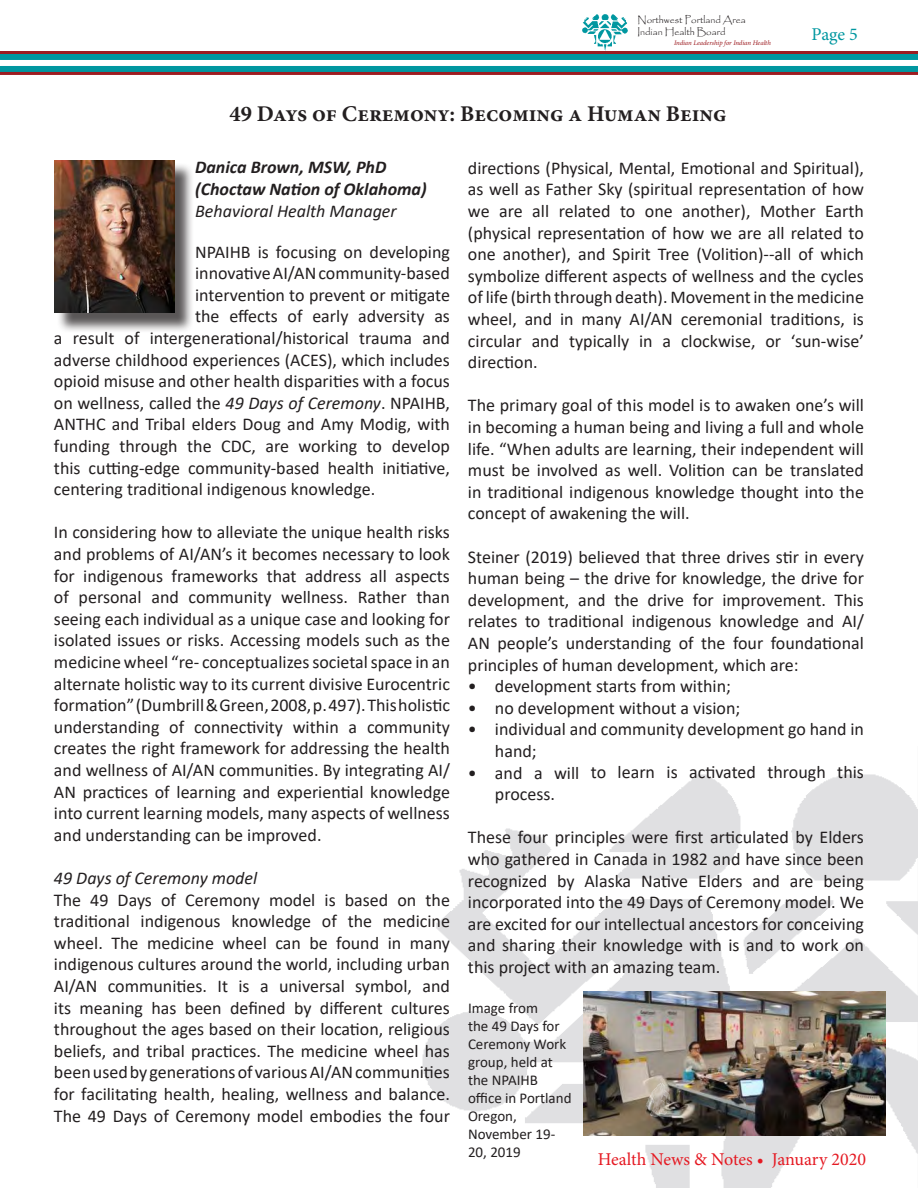
<style>
.page{position:relative;width:918px;height:1188px;background:#fff}
.page>*{position:absolute;margin:0;border:0;box-sizing:border-box;transform-origin:0 0}
.t1{font:700 22.5px "Minion Pro";color:#231f20}
.t2{font:18px/21.6px "Calibri";color:#231f20;text-align:justify}
.t3{font:italic 18px "Calibri";color:#231f20}
.t4{font:italic 700 18px/21.6px "Calibri";color:#231f20}
.t5{font:18px "Minion Pro";color:#e51a23}
.t6{font:18px "Minion Pro";color:#0097a0}
.t7{font:15px/18px "Calibri";color:#231f20}
.t8{font:9.75px/11.7px "Papyrus";color:#231f20}
.t9{font:italic 6.9px "Minion Pro";letter-spacing:-.01em;color:#9d1c21}
.s1{font-style:italic}
</style>
<div class="page">
<img style="left:422px;top:774px;width:496px;height:414px">
<div style="left:0;top:53px;width:918px;height:19px;background:#0097a0"></div>
<hr style="left:0;top:72px;width:918px;height:3px;background:#9d1c21">
<hr style="left:0;top:51px;width:918px;height:3px;background:#9d1c21">
<img style="left:582px;top:14px;width:46px;height:37px">
<div style="left:0;top:60px;width:918px;height:6px;background:#fff"></div>
<div style="left:57px;top:163px;width:138px;height:170px;background:#231f20;opacity:.75"></div>
<img style="left:54px;top:160px;width:120px;height:153px">
<img style="left:583px;top:991px;width:302px;height:144px">
<img style="left:647px;top:1084px;width:22px;height:32px">
<p class="t8" style="left:638px;top:14px;width:110px">Northwest Portland Area<br>Indian Health Board</p>
<p class="t9" style="left:674px;top:38px;width:98px">Indian Leadership for Indian Health</p>
<p class="t6" style="left:812px;top:22px;width:48px">Page 5</p>
<p class="t1" style="left:229px;top:98px;width:499px">49 Days of Ceremony: Becoming a Human Being</p>
<p class="t4" style="left:195px;top:156px;width:233px">Danica Brown, MSW, PhD (Choctaw Nation of Oklahoma)</p>
<p class="t3" style="left:195px;top:198px;width:203px">Behavioral Health Manager</p>
<p class="t2" style="left:468px;top:156px;width:398px">directions (Physical, Mental, Emotional and Spiritual), as well as Father Sky (spiritual representation of how we are all related to one another), Mother Earth (physical representation of how we are all related to one another), and Spirit Tree (Volition)--all of which symbolize different aspects of wellness and the cycles of life (birth through death). Movement in the medicine wheel, and in many AI/AN ceremonial traditions, is circular and typically in a clockwise, or ‘sun-wise’ direction.</p>
<p class="t2" style="left:468px;top:394px;width:398px">The primary goal of this model is to awaken one’s will in becoming a human being and living a full and whole life. “When adults are learning, their independent will must be involved as well. Volition can be translated in traditional indigenous knowledge thought into the concept of awakening the will.</p>
<p class="t2" style="left:468px;top:545px;width:398px">Steiner (2019) believed that three drives stir in every human being – the drive for knowledge, the drive for development, and the drive for improvement. This relates to traditional indigenous knowledge and AI/ AN people’s understanding of the four foundational principles of human development, which are:</p>
<p class="t2" style="left:468px;top:675px;width:265px">• development starts from within;</p>
<p class="t2" style="left:468px;top:696px;width:274px">• no development without a vision;</p>
<p class="t2" style="left:495px;top:718px;width:370px;text-indent:-27px">• individual and community development go hand in hand;</p>
<p class="t2" style="left:495px;top:761px;width:370px;text-indent:-27px">• and a will to learn is activated through this process.</p>
<p class="t2" style="left:468px;top:826px;width:398px">These four principles were first articulated by Elders who gathered in Canada in 1982 and have since been recognized by Alaska Native Elders and are being incorporated into the 49 Days of Ceremony model. We are excited for our intellectual ancestors for conceiving and sharing their knowledge with is and to work on this project with an amazing team.</p>
<p class="t7" style="left:468px;top:998px;width:105px">Image from<br>the 49 Days for<br>Ceremony Work group, held at the NPAIHB office in Portland<br>Oregon,<br>November 19-<br>20, 2019</p>
<p class="t2" style="left:195px;top:240px;width:256px">NPAIHB is focusing on developing</p>
<p class="t2" style="left:195px;top:262px;width:256px">innovative AI/AN community-based</p>
<p class="t2" style="left:195px;top:284px;width:256px">intervention to prevent or mitigate</p>
<p class="t2" style="left:195px;top:305px;width:256px">the effects of early adversity as</p>
<p class="t2" style="left:54px;top:327px;width:397px">a result of intergenerational/historical trauma and</p>
<p class="t2" style="left:54px;top:348px;width:397px">adverse childhood experiences (ACES), which includes</p>
<p class="t2" style="left:54px;top:370px;width:397px">opioid misuse and other health disparities with a focus</p>
<p class="t2" style="left:54px;top:392px;width:398px">on wellness, called the <span class="s1">49 Days of Ceremony</span>. NPAIHB,</p>
<p class="t2" style="left:54px;top:413px;width:397px">ANTHC and Tribal elders Doug and Amy Modig, with</p>
<p class="t2" style="left:54px;top:435px;width:397px">funding through the CDC, are working to develop</p>
<p class="t2" style="left:54px;top:456px;width:398px">this cutting-edge community-based health initiative,</p>
<p class="t2" style="left:54px;top:478px;width:323px">centering traditional indigenous knowledge.</p>
<p class="t2" style="left:54px;top:521px;width:398px">In considering how to alleviate the unique health risks and problems of AI/AN’s it becomes necessary to look for indigenous frameworks that address all aspects of personal and community wellness. Rather than seeing each individual as a unique case and looking for isolated issues or risks. Accessing models such as the medicine wheel “re- conceptualizes societal space in an alternate holistic way to its current divisive Eurocentric formation” (Dumbrill &amp; Green, 2008, p. 497). This holistic understanding of connectivity within a community creates the right framework for addressing the health and wellness of AI/AN communities. By integrating AI/ AN practices of learning and experiential knowledge into current learning models, many aspects of wellness and understanding can be improved.</p>
<p class="t3" style="left:54px;top:866px;width:205px">49 Days of Ceremony model</p>
<p class="t2" style="left:54px;top:888px;width:398px">The 49 Days of Ceremony model is based on the traditional indigenous knowledge of the medicine wheel. The medicine wheel can be found in many indigenous cultures around the world, including urban AI/AN communities. It is a universal symbol, and its meaning has been defined by different cultures throughout the ages based on their location, religious beliefs, and tribal practices. The medicine wheel has been used by generations of various AI/AN communities for facilitating health, healing, wellness and balance.<br>The 49 Days of Ceremony model embodies the four</p>
<p class="t5" style="left:598px;top:1147px;width:270px">Health News &amp; Notes • January 2020</p>
</div>
